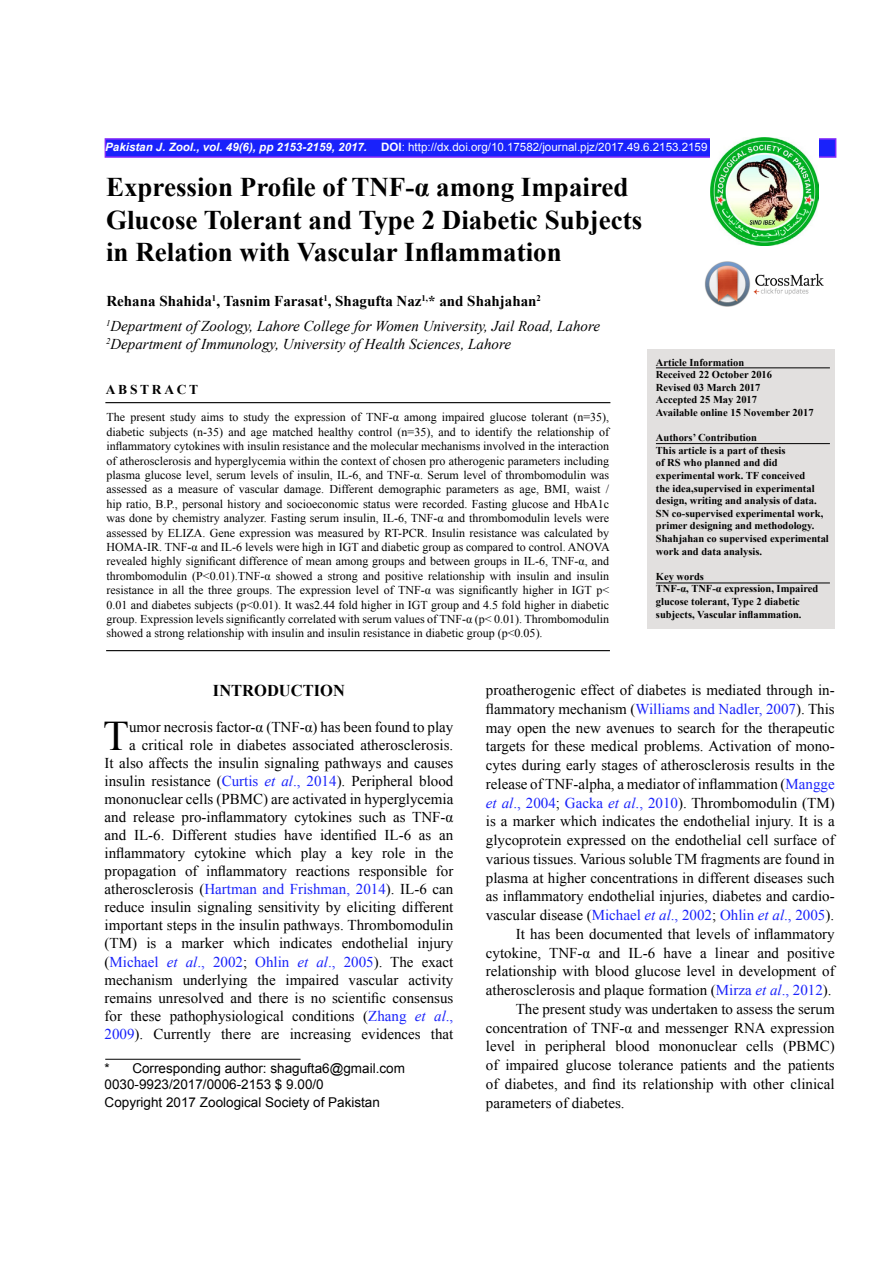
<style>
.page{position:relative;width:893px;height:1263px;background:#fff}
.page>*{position:absolute;margin:0;border:0;box-sizing:border-box;transform-origin:0 0}
.t1{font:42.15px "Times New Roman";color:#000}
.t2{font:700 27px/32.4px "Times New Roman";color:#000}
.t3{font:700 16.5px "Times New Roman";color:#000}
.t4{font:15px/18px "Times New Roman";color:#000;text-align:right}
.t5{font:italic 15px/25.3px "Times New Roman";color:#000}
.t6{font:15px "Times New Roman";color:#1922fb}
.t7{font:13.5px/16.2px "Arial";color:#000}
.t8{font:700 13.5px "Times New Roman";letter-spacing:.2em;color:#000}
.t9{font:12px/14.4px "Times New Roman";color:#000;text-align:justify}
.t10{font:11.55px "Arial";color:#fff}
.t11{font:700 10.5px/12.6px "Times New Roman";color:#000}
.s1{font-weight:700;font-style:italic}
.s2{font-weight:700}
.s3{font-weight:700;font-style:normal}
.s4{color:#1922fb}
.s5{font-style:italic;color:#1922fb}
.s6{color:#000}
.s7{font-style:italic}
</style>
<div class="page">
<img style="left:704px;top:261px;width:120px;height:45px">
<div style="left:105px;top:138px;width:731px;height:20px;background:#1922fb;border:2px solid #8027fb"></div>
<img style="left:710px;top:138px;width:108px;height:108px">
<div style="left:647px;top:349px;width:187px;height:279px;background:#e2e0df"></div>
<hr style="left:656px;top:443px;width:174px;height:1px;background:#000">
<hr style="left:105px;top:402px;width:505px;height:1px;background:#000">
<hr style="left:106px;top:650px;width:504px;height:1px;background:#000">
<hr style="left:656px;top:367px;width:174px;height:1px;background:#000">
<hr style="left:105px;top:1059px;width:196px;height:1px;background:#000">
<hr style="left:656px;top:583px;width:174px;height:1px;background:#000">
<p class="t10" style="left:105px;top:140px;width:604px"><span class="s1">Pakistan J. Zool., vol. 49(6), pp 2153-2159, 2017.</span> <span class="s2">DOI</span>: http://dx.doi.org/10.17582/journal.pjz/2017.49.6.2153.2159</p>
<h2 class="t2" style="left:106px;top:171px;width:538px">Expression Profile of TNF-α among Impaired<br>Glucose Tolerant and Type 2 Diabetic Subjects in Relation with Vascular Inflammation</h2>
<p class="t5" style="left:106px;top:288px;width:495px"><span class="s3">Rehana Shahida</span><sup>1</sup><span class="s3">, Tasnim Farasat</span><sup>1</sup><span class="s3">, Shagufta Naz</span><sup>1,</sup><span class="s3">* and Shahjahan</span><sup>2<br></sup><sup>1</sup>Department of Zoology, Lahore College for Women University, Jail Road, Lahore</p>
<p class="t5" style="left:106px;top:331px;width:406px"><sup>2</sup>Department of Immunology, University of Health Sciences, Lahore</p>
<p class="t8" style="left:106px;top:380px;width:94px">ABSTRACT</p>
<p class="t9" style="left:107px;top:410px;width:505px">The present study aims to study the expression of TNF-α among impaired glucose tolerant (n=35), diabetic subjects (n-35) and age matched healthy control (n=35), and to identify the relationship of inflammatory cytokines with insulin resistance and the molecular mechanisms involved in the interaction of atherosclerosis and hyperglycemia within the context of chosen pro atherogenic parameters including plasma glucose level, serum levels of insulin, IL-6, and TNF-α. Serum level of thrombomodulin was assessed as a measure of vascular damage. Different demographic parameters as age, BMI, waist / hip ratio, B.P., personal history and socioeconomic status were recorded. Fasting glucose and HbA1c was done by chemistry analyzer. Fasting serum insulin, IL-6, TNF-α and thrombomodulin levels were assessed by ELIZA. Gene expression was measured by RT-PCR. Insulin resistance was calculated by HOMA-IR. TNF-α and IL-6 levels were high in IGT and diabetic group as compared to control. ANOVA revealed highly significant difference of mean among groups and between groups in IL-6, TNF-α, and thrombomodulin (P&lt;0.01).TNF-α showed a strong and positive relationship with insulin and insulin resistance in all the three groups. The expression level of TNF-α was significantly higher in IGT p&lt; 0.01 and diabetes subjects (p&lt;0.01). It was2.44 fold higher in IGT group and 4.5 fold higher in diabetic group. Expression levels significantly correlated with serum values of TNF-α (p&lt; 0.01). Thrombomodulin showed a strong relationship with insulin and insulin resistance in diabetic group (p&lt;0.05).</p>
<p class="t11" style="left:656px;top:356px;width:159px">Article Information<br>Received 22 October 2016<br>Revised 03 March 2017<br>Accepted 25 May 2017<br>Available online 15 November 2017</p>
<p class="t11" style="left:656px;top:431px;width:174px">Authors’ Contribution<br>This article is a part of thesis<br>of RS who planned and did experimental work. TF conceived<br>the idea,supervised in experimental design, writing and analysis of data.<br>SN co-supervised experimental work, primer designing and methodology.<br>Shahjahan co supervised experimental work and data analysis.</p>
<p class="t11" style="left:656px;top:570px;width:164px">Key words<br>TNF-α, TNF-α expression, Impaired glucose tolerant, Type 2 diabetic subjects, Vascular inflammation.</p>
<p class="t3" style="left:213px;top:679px;width:133px">INTRODUCTION</p>
<p class="t4" style="left:105px;top:717px;width:350px">umor necrosis factor-α (TNF-α) has been found to play<br>a critical role in diabetes associated atherosclerosis.<br>It also affects the insulin signaling pathways and causes insulin resistance (<span class="s4">Curtis</span> <span class="s5">et al</span><span class="s4">., 2014</span>). Peripheral blood mononuclear cells (PBMC) are activated in hyperglycemia and release pro-inflammatory cytokines such as TNF-α and IL-6. Different studies have identified IL-6 as an inflammatory cytokine which play a key role in the propagation of inflammatory reactions responsible for atherosclerosis (<span class="s4">Hartman and Frishman, 2014</span>). IL-6 can reduce insulin signaling sensitivity by eliciting different important steps in the insulin pathways. Thrombomodulin (TM) is a marker which indicates endothelial injury (<span class="s4">Michael</span> <span class="s5">et al</span><span class="s4">., 2002</span>; <span class="s4">Ohlin</span> <span class="s5">et al</span><span class="s4">., 2005</span>). The exact mechanism underlying the impaired vascular activity remains unresolved and there is no scientific consensus for these pathophysiological conditions (<span class="s4">Zhang</span> <span class="s5">et al</span><span class="s4">., 2009</span>). Currently there are increasing evidences that</p>
<p class="t7" style="left:105px;top:1060px;width:302px">* Corresponding author: shagufta6@gmail.com<br>0030-9923/2017/0006-2153 $ 9.00/0</p>
<p class="t7" style="left:105px;top:1094px;width:277px">Copyright 2017 Zoological Society of Pakistan</p>
<h1 class="t1" style="left:103px;top:707px;width:27px">T</h1>
<p class="t4" style="left:486px;top:681px;width:350px">proatherogenic effect of diabetes is mediated through in-</p>
<p class="t4" style="left:486px;top:699px;width:350px">flammatory mechanism (<span class="s4">Williams and Nadler, 2007</span>). This</p>
<p class="t4" style="left:486px;top:718px;width:350px">may open the new avenues to search for the therapeutic</p>
<p class="t4" style="left:486px;top:737px;width:350px">targets for these medical problems. Activation of mono-</p>
<p class="t4" style="left:486px;top:756px;width:350px">cytes during early stages of atherosclerosis results in the</p>
<p class="t4" style="left:486px;top:774px;width:350px">release of TNF-alpha, a mediator of inflammation (<span class="s4">Mangge</span></p>
<p class="t4" style="left:486px;top:793px;width:350px"><span class="s5">et al</span><span class="s4">., 2004</span>; <span class="s4">Gacka</span> <span class="s5">et al</span><span class="s4">., 2010</span>). Thrombomodulin (TM)</p>
<p class="t4" style="left:486px;top:812px;width:350px">is a marker which indicates the endothelial injury. It is a</p>
<p class="t4" style="left:486px;top:831px;width:350px">glycoprotein expressed on the endothelial cell surface of</p>
<p class="t4" style="left:486px;top:849px;width:350px">various tissues. Various soluble TM fragments are found in</p>
<p class="t4" style="left:486px;top:868px;width:350px">plasma at higher concentrations in different diseases such</p>
<p class="t4" style="left:486px;top:887px;width:350px">as inflammatory endothelial injuries, diabetes and cardio-</p>
<p class="t6" style="left:486px;top:905px;width:350px"><span class="s6">vascular disease (</span>Michael <span class="s7">et al</span>., 2002<span class="s6">;</span> Ohlin <span class="s7">et al</span>., 2005<span class="s6">).</span></p>
<p class="t4" style="left:516px;top:924px;width:321px">It has been documented that levels of inflammatory</p>
<p class="t4" style="left:486px;top:943px;width:350px">cytokine, TNF-α and IL-6 have a linear and positive</p>
<p class="t4" style="left:486px;top:962px;width:350px">relationship with blood glucose level in development of</p>
<p class="t4" style="left:486px;top:981px;width:347px">atherosclerosis and plaque formation (<span class="s4">Mirza</span> <span class="s5">et al</span><span class="s4">., 2012</span>).</p>
<p class="t4" style="left:516px;top:999px;width:320px">The present study was undertaken to assess the serum</p>
<p class="t4" style="left:486px;top:1018px;width:350px">concentration of TNF-α and messenger RNA expression</p>
<p class="t4" style="left:486px;top:1037px;width:350px">level in peripheral blood mononuclear cells (PBMC)</p>
<p class="t4" style="left:486px;top:1056px;width:350px">of impaired glucose tolerance patients and the patients</p>
<p class="t4" style="left:486px;top:1074px;width:350px">of diabetes, and find its relationship with other clinical</p>
<p class="t4" style="left:486px;top:1093px;width:140px">parameters of diabetes.</p>
</div>
